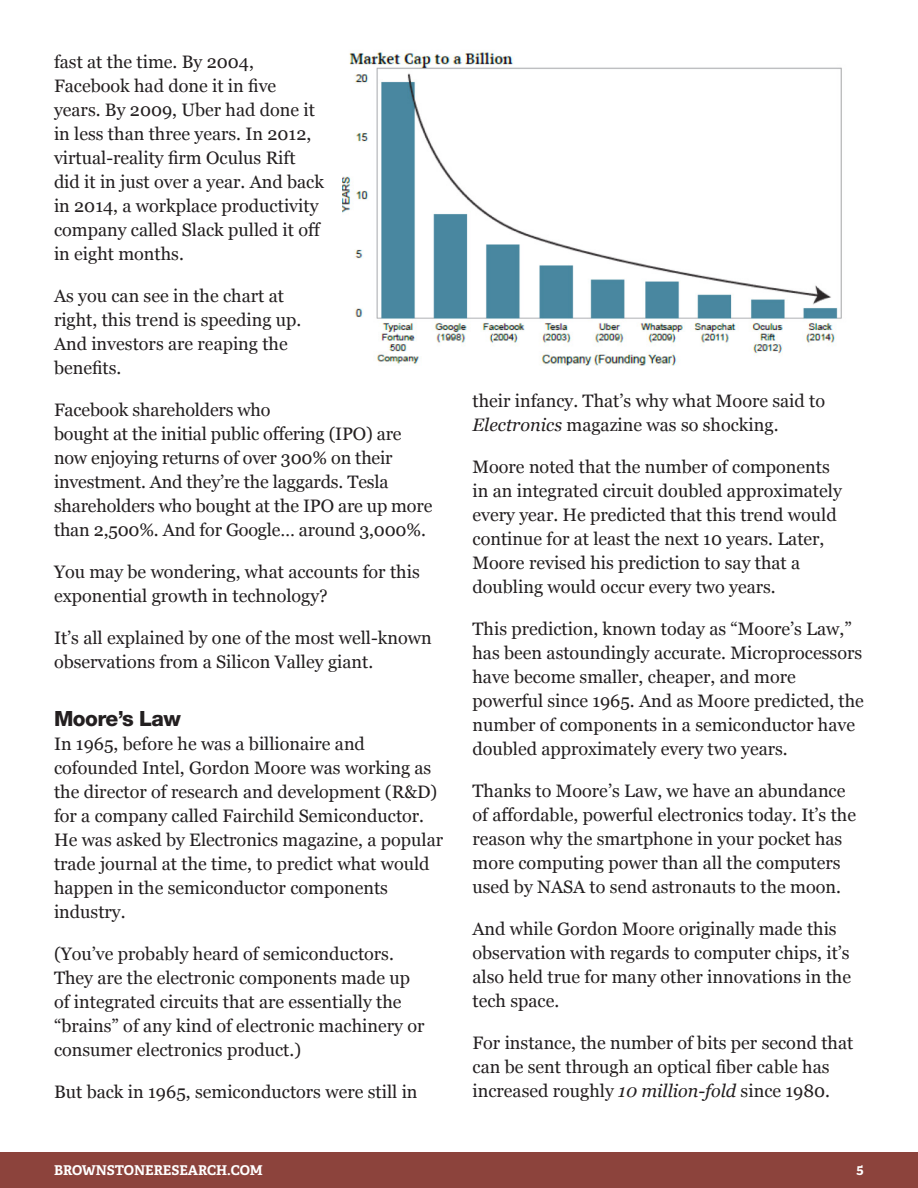
<style>
.page{position:relative;width:918px;height:1188px;background:#fff}
.page>*{position:absolute;margin:0;border:0;box-sizing:border-box;transform-origin:0 0}
.Subhead{font:800 21px "Helvetica Neue LT Std";letter-spacing:-.025em;color:#231f20}
.Text{font:18px/24px "Georgia";color:#231f20}
.t1{font:700 13.5px "Adelle PE";color:#fff}
.s1{font-style:italic}
</style>
<div class="page">
<div style="left:0;top:1152px;width:918px;height:36px;background:#8c433c"></div>
<img style="left:342px;top:52px;width:500px;height:314px">
<p class="Text" style="left:54px;top:49px;width:272px">fast at the time. By 2004,<br>Facebook had done it in five years. By 2009, Uber had done it in less than three years. In 2012, virtual-reality firm Oculus Rift did it in just over a year. And back in 2014, a workplace productivity company called Slack pulled it off in eight months.</p>
<p class="Text" style="left:54px;top:283px;width:249px">As you can see in the chart at right, this trend is speeding up.<br>And investors are reaping the benefits.</p>
<p class="Text" style="left:54px;top:397px;width:380px">Facebook shareholders who<br>bought at the initial public offering (IPO) are now enjoying returns of over 300% on their investment. And they’re the laggards. Tesla shareholders who bought at the IPO are up more than 2,500%. And for Google… around 3,000%.</p>
<p class="Text" style="left:54px;top:559px;width:367px">You may be wondering, what accounts for this exponential growth in technology?</p>
<p class="Text" style="left:54px;top:625px;width:379px">It’s all explained by one of the most well-known observations from a Silicon Valley giant.</p>
<p class="Subhead" style="left:54px;top:706px;width:128px">Moore’s Law</p>
<p class="Text" style="left:54px;top:731px;width:391px">In 1965, before he was a billionaire and cofounded Intel, Gordon Moore was working as the director of research and development (R&amp;D) for a company called Fairchild Semiconductor.<br>He was asked by Electronics magazine, a popular trade journal at the time, to predict what would happen in the semiconductor components industry.</p>
<p class="Text" style="left:54px;top:941px;width:372px">(You’ve probably heard of semiconductors.<br>They are the electronic components made up of integrated circuits that are essentially the “brains” of any kind of electronic machinery or consumer electronics product.)</p>
<p class="Text" style="left:54px;top:1079px;width:365px">But back in 1965, semiconductors were still in</p>
<p class="Text" style="left:472px;top:388px;width:354px">their infancy. That’s why what Moore said to<br><span class="s1">Electronics</span> magazine was so shocking.</p>
<p class="Text" style="left:472px;top:454px;width:371px">Moore noted that the number of components in an integrated circuit doubled approximately every year. He predicted that this trend would continue for at least the next 10 years. Later, Moore revised his prediction to say that a doubling would occur every two years.</p>
<p class="Text" style="left:472px;top:616px;width:393px">This prediction, known today as “Moore’s Law,” has been astoundingly accurate. Microprocessors have become smaller, cheaper, and more powerful since 1965. And as Moore predicted, the number of components in a semiconductor have doubled approximately every two years.</p>
<p class="Text" style="left:472px;top:778px;width:385px">Thanks to Moore’s Law, we have an abundance of affordable, powerful electronics today. It’s the reason why the smartphone in your pocket has more computing power than all the computers used by NASA to send astronauts to the moon.</p>
<p class="Text" style="left:472px;top:916px;width:380px">And while Gordon Moore originally made this observation with regards to computer chips, it’s also held true for many other innovations in the tech space.</p>
<p class="Text" style="left:472px;top:1030px;width:382px">For instance, the number of bits per second that can be sent through an optical fiber cable has increased roughly <span class="s1">10 million-fold</span> since 1980.</p>
<p class="t1" style="left:54px;top:1161px;width:210px">BROWNSTONERESEARCH.COM</p>
<p class="t1" style="left:856px;top:1159px;width:9px">5</p>
</div>
